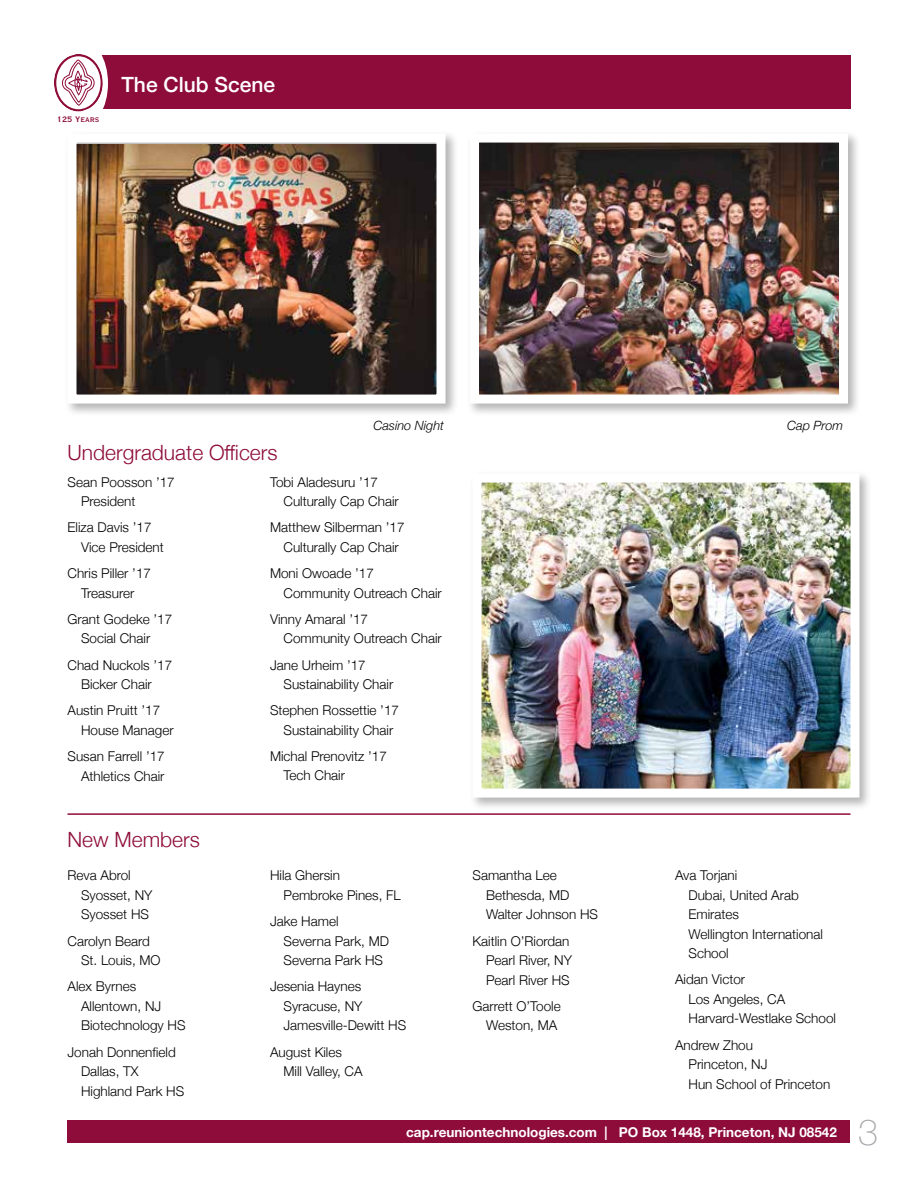
<style>
.page{position:relative;width:918px;height:1188px;background:#fff}
.page>*{position:absolute;margin:0;border:0;box-sizing:border-box;transform-origin:0 0}
.t1{font:100 36px "Helvetica Neue";color:#a7a9ac}
.t2{font:300 21px "Helvetica Neue";color:#8e0c3a}
.t3{font:500 21px "Helvetica Neue";color:#fff}
.t4{font:300 13.5px/19.5px "Helvetica Neue";color:#000}
.t5{font:700 13.5px "Helvetica Neue";color:#fff}
.t6{font:italic 300 12.75px "Helvetica Neue";color:#000}
.t7{font:10.5px "Copperplate Thirty BC";color:#8e0c3a}
</style>
<div class="page">
<div style="left:68px;top:1120px;width:782px;height:23px;background:#8e0c3a"></div>
<div style="left:73px;top:56px;width:777px;height:54px;background:#8e0c3a"></div>
<div style="left:54px;top:39px;width:54px;height:88px;background:#fff;border-radius:50%"></div>
<svg style="left:54px;top:54px;width:50px;height:58px"></svg>
<div style="left:469px;top:470px;width:403px;height:340px;background:#000;opacity:.3"></div>
<img style="left:482px;top:484px;width:368px;height:304px">
<div style="left:472px;top:474px;width:388px;height:324px;border:9px solid #fff"></div>
<div style="left:467px;top:130px;width:394px;height:286px;background:#000;opacity:.3"></div>
<img style="left:480px;top:144px;width:358px;height:250px">
<div style="left:470px;top:134px;width:378px;height:270px;border:9px solid #fff"></div>
<div style="left:64px;top:130px;width:394px;height:286px;background:#000;opacity:.3"></div>
<img style="left:78px;top:144px;width:358px;height:250px">
<div style="left:68px;top:134px;width:378px;height:270px;border:9px solid #fff"></div>
<hr style="left:68px;top:813px;width:782px;height:2px;background:#8e0c3a">
<p class="t7" style="left:57px;top:115px;width:44px">125 Years</p>
<h2 class="t3" style="left:122px;top:67px;width:155px">The Club Scene</h2>
<h2 class="t2" style="left:68px;top:436px;width:212px">Undergraduate Officers</h2>
<p class="t6" style="left:373px;top:416px;width:72px">Casino Night</p>
<p class="t6" style="left:787px;top:416px;width:57px">Cap Prom</p>
<p class="t4" style="left:81px;top:471px;width:95px;text-indent:-14px">Sean Poosson ’17<br>President</p>
<p class="t4" style="left:81px;top:517px;width:84px;text-indent:-14px">Eliza Davis ’17<br>Vice President</p>
<p class="t4" style="left:68px;top:563px;width:85px;text-align:center">Chris Piller ’17<br>Treasurer</p>
<p class="t4" style="left:81px;top:608px;width:93px;text-indent:-14px">Grant Godeke ’17<br>Social Chair</p>
<p class="t4" style="left:68px;top:654px;width:106px;text-align:center">Chad Nuckols ’17<br>Bicker Chair</p>
<p class="t4" style="left:81px;top:700px;width:94px;text-indent:-14px">Austin Pruitt ’17<br>House Manager</p>
<p class="t4" style="left:68px;top:746px;width:99px;text-align:right">Susan Farrell ’17<br>Athletics Chair</p>
<p class="t4" style="left:284px;top:471px;width:117px;text-indent:-14px">Tobi Aladesuru ’17<br>Culturally Cap Chair</p>
<p class="t4" style="left:270px;top:517px;width:136px;text-align:center">Matthew Silberman ’17<br>Culturally Cap Chair</p>
<p class="t4" style="left:284px;top:562px;width:160px;text-indent:-14px">Moni Owoade ’17<br>Community Outreach Chair</p>
<p class="t4" style="left:284px;top:608px;width:160px;text-indent:-14px">Vinny Amaral ’17<br>Community Outreach Chair</p>
<p class="t4" style="left:284px;top:654px;width:111px;text-indent:-14px">Jane Urheim ’17<br>Sustainability Chair</p>
<p class="t4" style="left:270px;top:700px;width:131px;text-align:center">Stephen Rossettie ’17<br>Sustainability Chair</p>
<p class="t4" style="left:284px;top:745px;width:105px;text-indent:-14px">Michal Prenovitz ’17<br>Tech Chair</p>
<h2 class="t2" style="left:68px;top:822px;width:134px">New Members</h2>
<p class="t4" style="left:81px;top:865px;width:73px;text-indent:-14px">Reva Abrol<br>Syosset, NY<br>Syosset HS</p>
<p class="t4" style="left:81px;top:930px;width:81px;text-indent:-14px">Carolyn Beard<br>St. Louis, MO</p>
<p class="t4" style="left:81px;top:976px;width:106px;text-indent:-14px">Alex Byrnes<br>Allentown, NJ<br>Biotechnology HS</p>
<p class="t4" style="left:81px;top:1041px;width:105px;text-indent:-14px">Jonah Donnenfield<br>Dallas, TX<br>Highland Park HS</p>
<p class="t4" style="left:284px;top:865px;width:119px;text-indent:-14px">Hila Ghersin<br>Pembroke Pines, FL</p>
<p class="t4" style="left:284px;top:911px;width:107px;text-indent:-14px">Jake Hamel<br>Severna Park, MD<br>Severna Park HS</p>
<p class="t4" style="left:284px;top:976px;width:124px;text-indent:-14px">Jesenia Haynes<br>Syracuse, NY<br>Jamesville-Dewitt HS</p>
<p class="t4" style="left:284px;top:1041px;width:81px;text-indent:-14px">August Kiles<br>Mill Valley, CA</p>
<p class="t4" style="left:486px;top:865px;width:114px;text-indent:-14px">Samantha Lee<br>Bethesda, MD<br>Walter Johnson HS</p>
<p class="t4" style="left:486px;top:930px;width:88px;text-indent:-14px">Kaitlin O’Riordan<br>Pearl River, NY<br>Pearl River HS</p>
<p class="t4" style="left:472px;top:995px;width:90px;text-align:right">Garrett O’Toole<br>Weston, MA</p>
<p class="t4" style="left:688px;top:865px;width:136px;text-indent:-14px">Ava Torjani<br>Dubai, United Arab<br>Emirates<br>Wellington International<br>School</p>
<p class="t4" style="left:688px;top:969px;width:149px;text-indent:-14px">Aidan Victor<br>Los Angeles, CA<br>Harvard-Westlake School</p>
<p class="t4" style="left:688px;top:1034px;width:143px;text-indent:-14px">Andrew Zhou<br>Princeton, NJ<br>Hun School of Princeton</p>
<p class="t5" style="left:406px;top:1121px;width:432px">cap.reuniontechnologies.com | PO Box 1448, Princeton, NJ 08542</p>
<h1 class="t1" style="left:858px;top:1105px;width:22px">3</h1>
</div>
